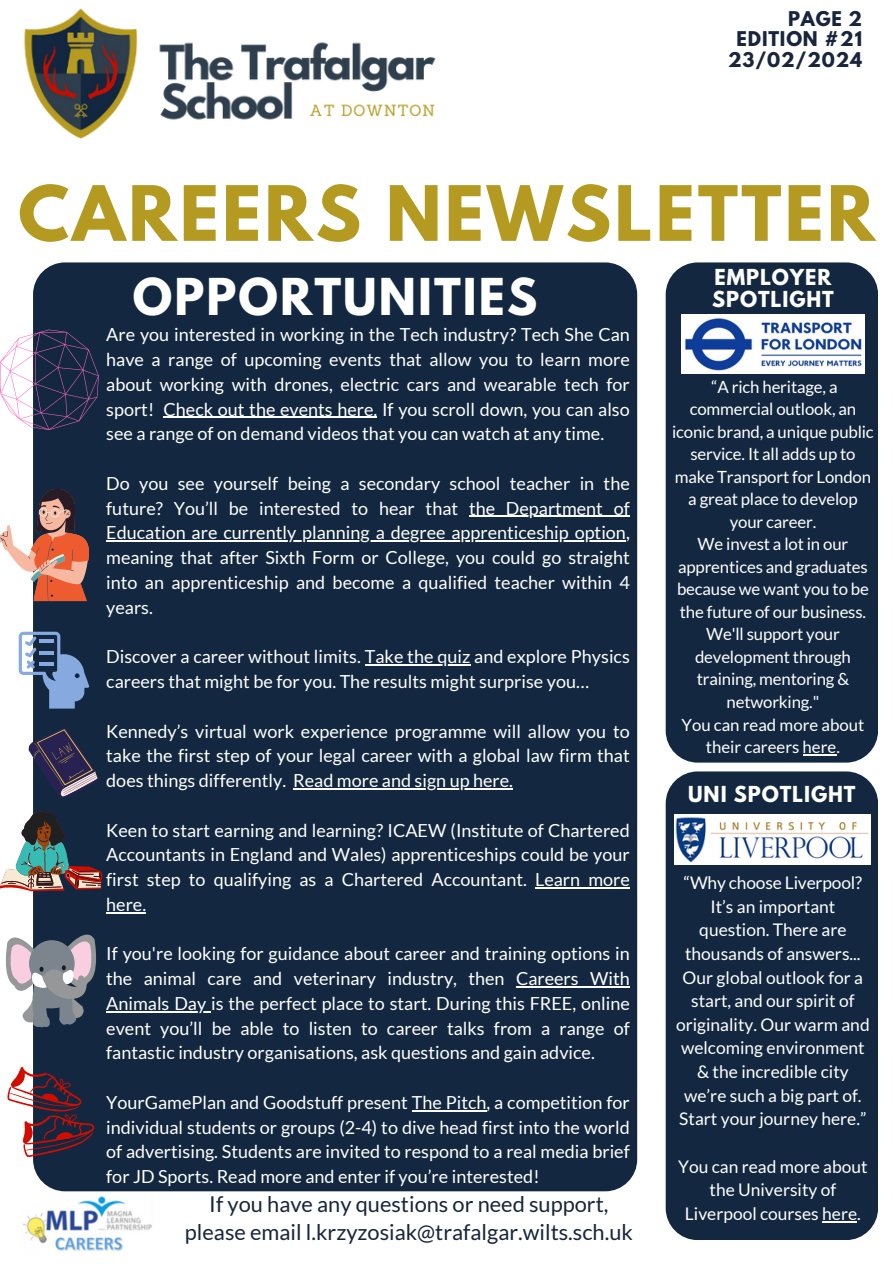
<style>
.page{position:relative;width:893px;height:1264px;background:#fff}
.page>*{position:absolute;margin:0;border:0;box-sizing:border-box;transform-origin:0 0}
.t1{font:700 67.5px "League Spartan";letter-spacing:.045em;color:#b49a21}
.t2{font:700 45px "League Spartan";letter-spacing:.045em;color:#fff}
.t3{font:21.75px/28.2px "Lato";color:#18253b;text-align:center}
.t4{font:700 19.5px "League Spartan";letter-spacing:.045em;color:#fff}
.t5{font:18px/24.8px "Lato";color:#fff;text-align:justify}
.t6{font:700 18px/20.2px "League Spartan";letter-spacing:.045em;color:#18253b;text-align:right}
.t7{font:17.4px/23.7px "Lato";color:#fff;text-align:center}
.t8{font:16.8px/22.5px "Lato";letter-spacing:-.01em;color:#fff;text-align:center}
</style>
<div class="page">
<div style="left:33px;top:262px;width:604px;height:929px;background:#132840;border-radius:32px"></div>
<div style="left:665px;top:262px;width:213px;height:500px;background:#132840;border-radius:32px"></div>
<div style="left:665px;top:771px;width:213px;height:469px;background:#132840;border-radius:32px"></div>
<img style="left:24px;top:8px;width:423px;height:281px">
<img style="left:23px;top:1196px;width:129px;height:55px">
<hr style="left:163px;top:417px;width:214px;height:1px;background:#fff">
<hr style="left:469px;top:516px;width:160px;height:1px;background:#fff">
<hr style="left:106px;top:540px;width:520px;height:1px;background:#fff">
<hr style="left:365px;top:664px;width:105px;height:1px;background:#fff">
<hr style="left:293px;top:788px;width:220px;height:1px;background:#fff">
<hr style="left:535px;top:887px;width:94px;height:1px;background:#fff">
<hr style="left:106px;top:912px;width:40px;height:1px;background:#fff">
<hr style="left:516px;top:986px;width:113px;height:1px;background:#fff">
<hr style="left:106px;top:1011px;width:105px;height:1px;background:#fff">
<hr style="left:411px;top:1110px;width:75px;height:1px;background:#fff">
<svg style="left:0;top:329px;width:99px;height:100px"></svg>
<svg style="left:0;top:488px;width:89px;height:113px"></svg>
<svg style="left:19px;top:631px;width:70px;height:77px"></svg>
<svg style="left:29px;top:727px;width:69px;height:71px"></svg>
<svg style="left:0;top:811px;width:102px;height:80px"></svg>
<svg style="left:5px;top:925px;width:91px;height:103px"></svg>
<svg style="left:8px;top:1067px;width:86px;height:89px"></svg>
<img style="left:681px;top:314px;width:183px;height:59px">
<img style="left:674px;top:814px;width:196px;height:50px">
<hr style="left:802px;top:754px;width:34px;height:1px;background:#fff">
<hr style="left:822px;top:1220px;width:35px;height:2px;background:#fff">
<p class="t6" style="left:728px;top:11px;width:135px">PAGE 2<br>EDITION #21<br>23/02/2024</p>
<p class="t1" style="left:18px;top:180px;width:858px">CAREERS NEWSLETTER</p>
<h4 class="t4" style="left:714px;top:267px;width:118px">EMPLOYER</h4>
<h1 class="t2" style="left:133px;top:274px;width:406px">OPPORTUNITIES</h1>
<h4 class="t4" style="left:712px;top:290px;width:123px">SPOTLIGHT</h4>
<h5 class="t5" style="left:106px;top:322px;width:525px">Are you interested in working in the Tech industry? Tech She Can have a range of upcoming events that allow you to learn more about working with drones, electric cars and wearable tech for sport! Check out the events here. If you scroll down, you can also see a range of on demand videos that you can watch at any time.</h5>
<h5 class="t5" style="left:106px;top:470px;width:525px">Do you see yourself being a secondary school teacher in the future? You’ll be interested to hear that</h5>
<h5 class="t5" style="left:469px;top:495px;width:162px">the Department of</h5>
<h5 class="t5" style="left:106px;top:520px;width:525px">Education are currently planning a degree apprenticeship option, meaning that after Sixth Form or College, you could go straight into an apprenticeship and become a qualified teacher within 4 years.</h5>
<h5 class="t5" style="left:106px;top:644px;width:525px">Discover a career without limits. Take the quiz and explore Physics</h5>
<h5 class="t5" style="left:106px;top:668px;width:484px">careers that might be for you. The results might surprise you…</h5>
<h5 class="t5" style="left:106px;top:718px;width:525px">Kennedy’s virtual work experience programme will allow you to</h5>
<h5 class="t5" style="left:106px;top:743px;width:525px">take the first step of your legal career with a global law firm that does things differently. Read more and sign up here.</h5>
<p class="t5" style="left:106px;top:817px;width:525px">Keen to start earning and learning? ICAEW (Institute of Chartered Accountants in England and Wales) apprenticeships could be your first step to qualifying as a Chartered Accountant. Learn more</p>
<p class="t5" style="left:106px;top:891px;width:41px">here.</p>
<p class="t5" style="left:106px;top:941px;width:525px">If you're looking for guidance about career and training options in the animal care and veterinary industry, then Careers With</p>
<p class="t5" style="left:106px;top:990px;width:525px">Animals Day is the perfect place to start. During this FREE, online event you’ll be able to listen to career talks from a range of fantastic industry organisations, ask questions and gain advice.</p>
<p class="t5" style="left:106px;top:1089px;width:525px">YourGamePlan and Goodstuff present The Pitch, a competition for</p>
<p class="t5" style="left:106px;top:1114px;width:525px">individual students or groups (2-4) to dive head first into the world of advertising. Students are invited to respond to a real media brief for JD Sports. Read more and enter if you’re interested!</p>
<p class="t3" style="left:185px;top:1189px;width:449px">If you have any questions or need support, please email l.krzyzosiak@trafalgar.wilts.sch.uk</p>
<p class="t8" style="left:672px;top:375px;width:203px">“A rich heritage, a commercial outlook, an iconic brand, a unique public service. It all adds up to make Transport for London a great place to develop your career.</p>
<h4 class="t8" style="left:677px;top:532px;width:193px">We invest a lot in our apprentices and graduates because we want you to be the future of our business.<br>We'll support your development through training, mentoring &amp; networking."</h4>
<p class="t8" style="left:681px;top:712px;width:184px">You can read more about their careers here.</p>
<p class="t4" style="left:688px;top:785px;width:169px">UNI SPOTLIGHT</p>
<p class="t7" style="left:683px;top:870px;width:180px">“Why choose Liverpool?</p>
<p class="t7" style="left:676px;top:894px;width:195px">It’s an important question. There are thousands of answers...<br>Our global outlook for a start, and our spirit of originality. Our warm and welcoming environment &amp; the incredible city we’re such a big part of.<br>Start your journey here.”</p>
<p class="t7" style="left:678px;top:1153px;width:191px">You can read more about the University of<br>Liverpool courses here.</p>
</div>
